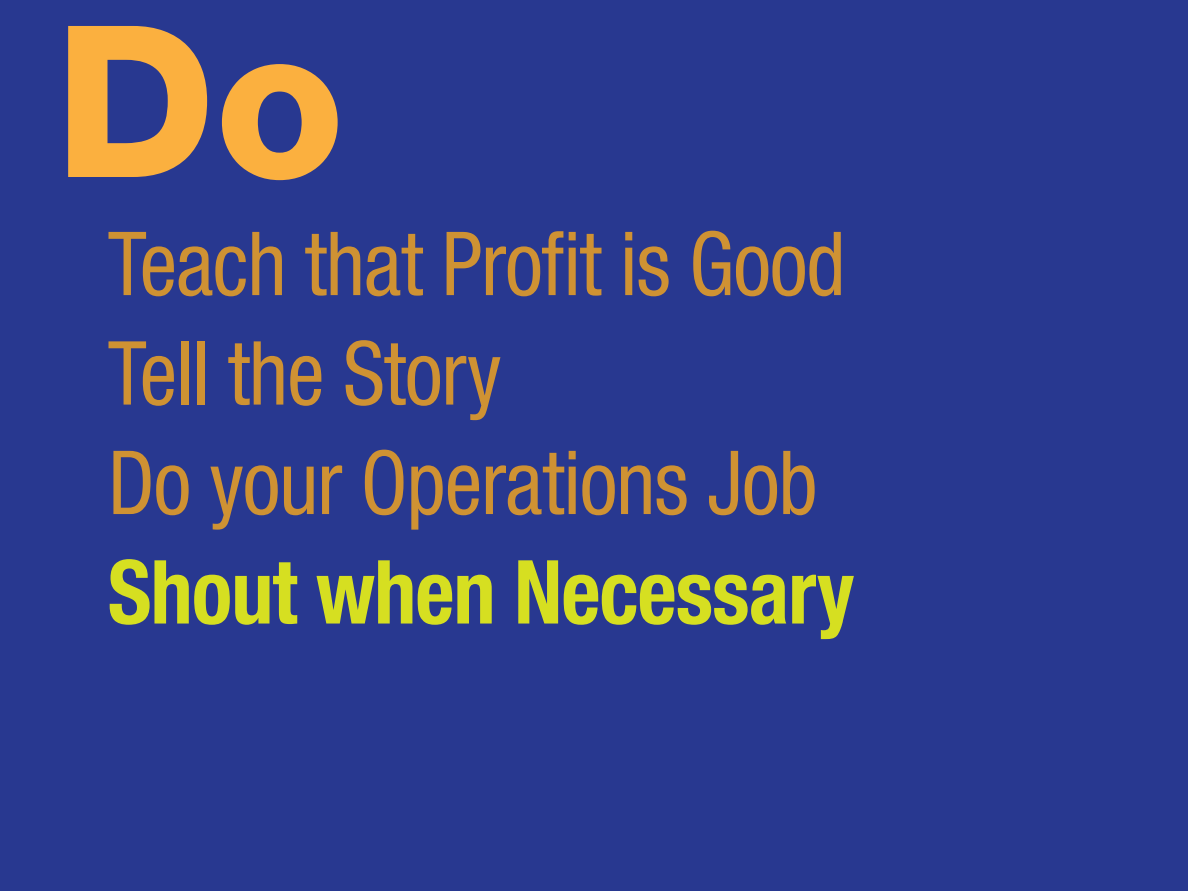
<style>
.page{position:relative;width:1188px;height:891px;background:#283890}
.page>*{position:absolute;margin:0;border:0;box-sizing:border-box;transform-origin:0 0}
.t1{font:800 211.5px "Helvetica Neue LT Com";color:#fbb03f}
.t2{font:condensed 88.5px/109.5px "Helvetica Neue LT Com";letter-spacing:-.01em;color:#cf9233;scale:.95 1}
.t3{font:700 condensed 88.5px "Helvetica Neue LT Com";letter-spacing:-.01em;color:#d6df21;scale:.95 1}
</style>
<div class="page">
<h1 class="t1" style="left:55px;top:-24px;width:291px">Do</h1>
<p class="t2" style="left:108px;top:208px;width:778px">Teach that Profit is Good<br>Tell the Story<br>Do your Operations Job</p>
<p class="t3" style="left:108px;top:539px;width:787px">Shout when Necessary</p>
</div>
